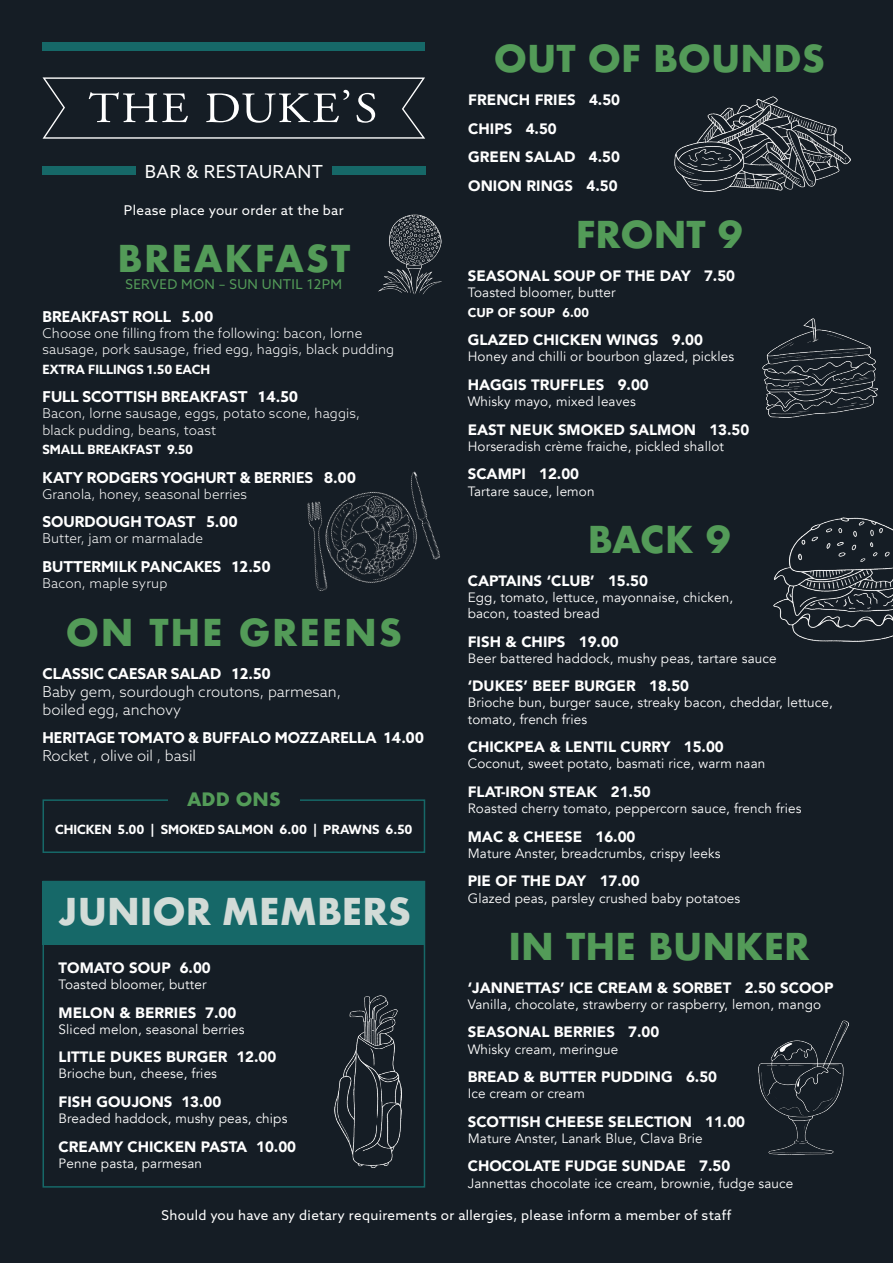
<style>
.page{position:relative;width:893px;height:1263px;background:#151d25}
.page>*{position:absolute;margin:0;border:0;box-sizing:border-box;transform-origin:0 0}
.t1{font:700 36px "Futura";color:#539b58}
.t2{font:700 36px "Futura";letter-spacing:.05em;color:#539b58}
.t3{font:700 36px "Futura";color:#d2dbd7}
.t4{font:18px "Azo Sans";letter-spacing:.02em;color:#fff}
.t5{font:700 18px "Futura";color:#539b58}
.t6{font:900 15px "Avenir";color:#fff}
.t7{font:700 15px "Azo Sans";color:#fff}
.t8{font:300 15px/18px "Azo Sans";color:#fff}
.t9{font:13.5px/16.2px "Avenir";letter-spacing:.01em;color:#fff}
.t10{font:300 13.5px/16.2px "Azo Sans";letter-spacing:.01em;color:#fff}
.t11{font:13.5px "Azo Sans";letter-spacing:.025em;color:#fff}
.t12{font:13.5px "Azo Sans";letter-spacing:.025em;color:#539b58}
.t13{font:700 12.75px "Azo Sans";color:#fff}
.t14{font:900 12.75px "Avenir";color:#fff}
</style>
<div class="page">
<svg style="left:43px;top:77px;width:382px;height:62px"></svg>
<div style="left:43px;top:43px;width:382px;height:8px;background:#166868"></div>
<div style="left:43px;top:166px;width:93px;height:9px;background:#166868"></div>
<div style="left:332px;top:166px;width:93px;height:9px;background:#166868"></div>
<div style="left:43px;top:799px;width:382px;height:54px;border:2px solid #166868"></div>
<div style="left:168px;top:792px;width:132px;height:21px;background:#151d25"></div>
<div style="left:43px;top:881px;width:382px;height:63px;background:#166868"></div>
<div style="left:43px;top:881px;width:382px;height:306px;border:2px solid #166868"></div>
<img style="left:774px;top:517px;width:119px;height:125px">
<img style="left:379px;top:215px;width:62px;height:79px">
<img style="left:307px;top:471px;width:133px;height:120px">
<img style="left:675px;top:96px;width:175px;height:95px">
<img style="left:762px;top:318px;width:115px;height:100px">
<img style="left:758px;top:1020px;width:90px;height:135px">
<img style="left:334px;top:995px;width:68px;height:173px">
<p class="t4" style="left:145px;top:159px;width:180px">BAR &amp; RESTAURANT</p>
<p class="t11" style="left:124px;top:201px;width:221px">Please place your order at the bar</p>
<p class="t2" style="left:117px;top:233px;width:234px">BREAKFAST</p>
<p class="t12" style="left:126px;top:275px;width:218px">SERVED MON – SUN UNTIL 12PM</p>
<p class="t7" style="left:43px;top:306px;width:172px">BREAKFAST ROLL 5.00</p>
<p class="t10" style="left:43px;top:325px;width:353px">Choose one filling from the following: bacon, lorne sausage, pork sausage, fried egg, haggis, black pudding</p>
<p class="t13" style="left:43px;top:361px;width:169px">EXTRA FILLINGS 1.50 EACH</p>
<p class="t7" style="left:43px;top:387px;width:257px">FULL SCOTTISH BREAKFAST 14.50</p>
<p class="t10" style="left:43px;top:405px;width:319px">Bacon, lorne sausage, eggs, potato scone, haggis, black pudding, beans, toast</p>
<p class="t13" style="left:43px;top:441px;width:152px">SMALL BREAKFAST 9.50</p>
<p class="t7" style="left:43px;top:467px;width:315px">KATY RODGERS YOGHURT &amp; BERRIES 8.00</p>
<p class="t10" style="left:43px;top:486px;width:206px">Granola, honey, seasonal berries</p>
<p class="t7" style="left:43px;top:512px;width:197px">SOURDOUGH TOAST 5.00</p>
<p class="t10" style="left:43px;top:530px;width:162px">Butter, jam or marmalade</p>
<p class="t7" style="left:43px;top:557px;width:230px">BUTTERMILK PANCAKES 12.50</p>
<p class="t10" style="left:43px;top:575px;width:126px">Bacon, maple syrup</p>
<p class="t2" style="left:66px;top:606px;width:338px">ON THE GREENS</p>
<p class="t7" style="left:43px;top:663px;width:230px">CLASSIC CAESAR SALAD 12.50</p>
<p class="t8" style="left:43px;top:682px;width:300px">Baby gem, sourdough croutons, parmesan, boiled egg, anchovy</p>
<p class="t7" style="left:43px;top:728px;width:383px">HERITAGE TOMATO &amp; BUFFALO MOZZARELLA 14.00</p>
<p class="t8" style="left:43px;top:747px;width:155px">Rocket , olive oil , basil</p>
<p class="t5" style="left:187px;top:786px;width:95px">ADD ONS</p>
<p class="t13" style="left:55px;top:821px;width:359px">CHICKEN 5.00 | SMOKED SALMON 6.00 | PRAWNS 6.50</p>
<p class="t3" style="left:59px;top:885px;width:354px">JUNIOR MEMBERS</p>
<p class="t6" style="left:59px;top:955px;width:154px">TOMATO SOUP 6.00</p>
<p class="t9" style="left:59px;top:976px;width:149px">Toasted bloomer, butter</p>
<p class="t6" style="left:59px;top:999px;width:179px">MELON &amp; BERRIES 7.00</p>
<p class="t9" style="left:59px;top:1021px;width:187px">Sliced melon, seasonal berries</p>
<p class="t6" style="left:59px;top:1044px;width:219px">LITTLE DUKES BURGER 12.00</p>
<p class="t9" style="left:59px;top:1066px;width:160px">Brioche bun, cheese, fries</p>
<p class="t6" style="left:59px;top:1089px;width:164px">FISH GOUJONS 13.00</p>
<p class="t9" style="left:59px;top:1110px;width:230px">Breaded haddock, mushy peas, chips</p>
<p class="t6" style="left:59px;top:1133px;width:239px">CREAMY CHICKEN PASTA 10.00</p>
<p class="t9" style="left:59px;top:1155px;width:145px">Penne pasta, parmesan</p>
<p class="t1" style="left:494px;top:33px;width:333px">OUT OF BOUNDS</p>
<p class="t6" style="left:468px;top:87px;width:153px">FRENCH FRIES 4.50</p>
<p class="t6" style="left:468px;top:116px;width:90px">CHIPS 4.50</p>
<p class="t6" style="left:468px;top:144px;width:153px">GREEN SALAD 4.50</p>
<p class="t6" style="left:468px;top:173px;width:151px">ONION RINGS 4.50</p>
<p class="t1" style="left:576px;top:208px;width:168px">FRONT 9</p>
<p class="t6" style="left:468px;top:263px;width:269px">SEASONAL SOUP OF THE DAY 7.50</p>
<p class="t9" style="left:468px;top:285px;width:149px">Toasted bloomer, butter</p>
<p class="t14" style="left:468px;top:301px;width:123px">CUP OF SOUP 6.00</p>
<p class="t6" style="left:468px;top:327px;width:237px">GLAZED CHICKEN WINGS 9.00</p>
<p class="t9" style="left:468px;top:349px;width:268px">Honey and chilli or bourbon glazed, pickles</p>
<p class="t6" style="left:468px;top:372px;width:183px">HAGGIS TRUFFLES 9.00</p>
<p class="t9" style="left:468px;top:394px;width:170px">Whisky mayo, mixed leaves</p>
<p class="t6" style="left:468px;top:417px;width:283px">EAST NEUK SMOKED SALMON 13.50</p>
<p class="t9" style="left:468px;top:438px;width:258px">Horseradish crème fraiche, pickled shallot</p>
<p class="t6" style="left:468px;top:461px;width:113px">SCAMPI 12.00</p>
<p class="t9" style="left:468px;top:483px;width:128px">Tartare sauce, lemon</p>
<p class="t1" style="left:588px;top:513px;width:144px">BACK 9</p>
<p class="t6" style="left:468px;top:568px;width:182px">CAPTAINS ‘CLUB’ 15.50</p>
<p class="t9" style="left:468px;top:589px;width:267px">Egg, tomato, lettuce, mayonnaise, chicken, bacon, toasted bread</p>
<p class="t6" style="left:468px;top:628px;width:153px">FISH &amp; CHIPS 19.00</p>
<p class="t9" style="left:468px;top:650px;width:310px">Beer battered haddock, mushy peas, tartare sauce</p>
<p class="t6" style="left:468px;top:673px;width:223px">‘DUKES’ BEEF BURGER 18.50</p>
<p class="t9" style="left:468px;top:695px;width:367px">Brioche bun, burger sauce, streaky bacon, cheddar, lettuce, tomato, french fries</p>
<p class="t6" style="left:468px;top:734px;width:258px">CHICKPEA &amp; LENTIL CURRY 15.00</p>
<p class="t9" style="left:468px;top:756px;width:299px">Coconut, sweet potato, basmati rice, warm naan</p>
<p class="t6" style="left:468px;top:779px;width:184px">FLAT-IRON STEAK 21.50</p>
<p class="t9" style="left:468px;top:800px;width:335px">Roasted cherry tomato, peppercorn sauce, french fries</p>
<p class="t6" style="left:468px;top:823px;width:169px">MAC &amp; CHEESE 16.00</p>
<p class="t9" style="left:468px;top:845px;width:254px">Mature Anster, breadcrumbs, crispy leeks</p>
<p class="t6" style="left:468px;top:868px;width:173px">PIE OF THE DAY 17.00</p>
<p class="t9" style="left:468px;top:890px;width:274px">Glazed peas, parsley crushed baby potatoes</p>
<p class="t1" style="left:508px;top:920px;width:303px">IN THE BUNKER</p>
<p class="t6" style="left:468px;top:974px;width:367px">‘JANNETTAS’ ICE CREAM &amp; SORBET 2.50 SCOOP</p>
<p class="t9" style="left:468px;top:996px;width:355px">Vanilla, chocolate, strawberry or raspberry, lemon, mango</p>
<p class="t6" style="left:468px;top:1019px;width:193px">SEASONAL BERRIES 7.00</p>
<p class="t9" style="left:468px;top:1041px;width:152px">Whisky cream, meringue</p>
<p class="t6" style="left:468px;top:1064px;width:251px">BREAD &amp; BUTTER PUDDING 6.50</p>
<p class="t9" style="left:468px;top:1086px;width:119px">Ice cream or cream</p>
<p class="t6" style="left:468px;top:1109px;width:279px">SCOTTISH CHEESE SELECTION 11.00</p>
<p class="t9" style="left:468px;top:1130px;width:236px">Mature Anster, Lanark Blue, Clava Brie</p>
<p class="t6" style="left:468px;top:1153px;width:264px">CHOCOLATE FUDGE SUNDAE 7.50</p>
<p class="t9" style="left:468px;top:1175px;width:327px">Jannettas chocolate ice cream, brownie, fudge sauce</p>
<p class="t11" style="left:162px;top:1207px;width:571px">Should you have any dietary requirements or allergies, please inform a member of staff</p>
</div>
